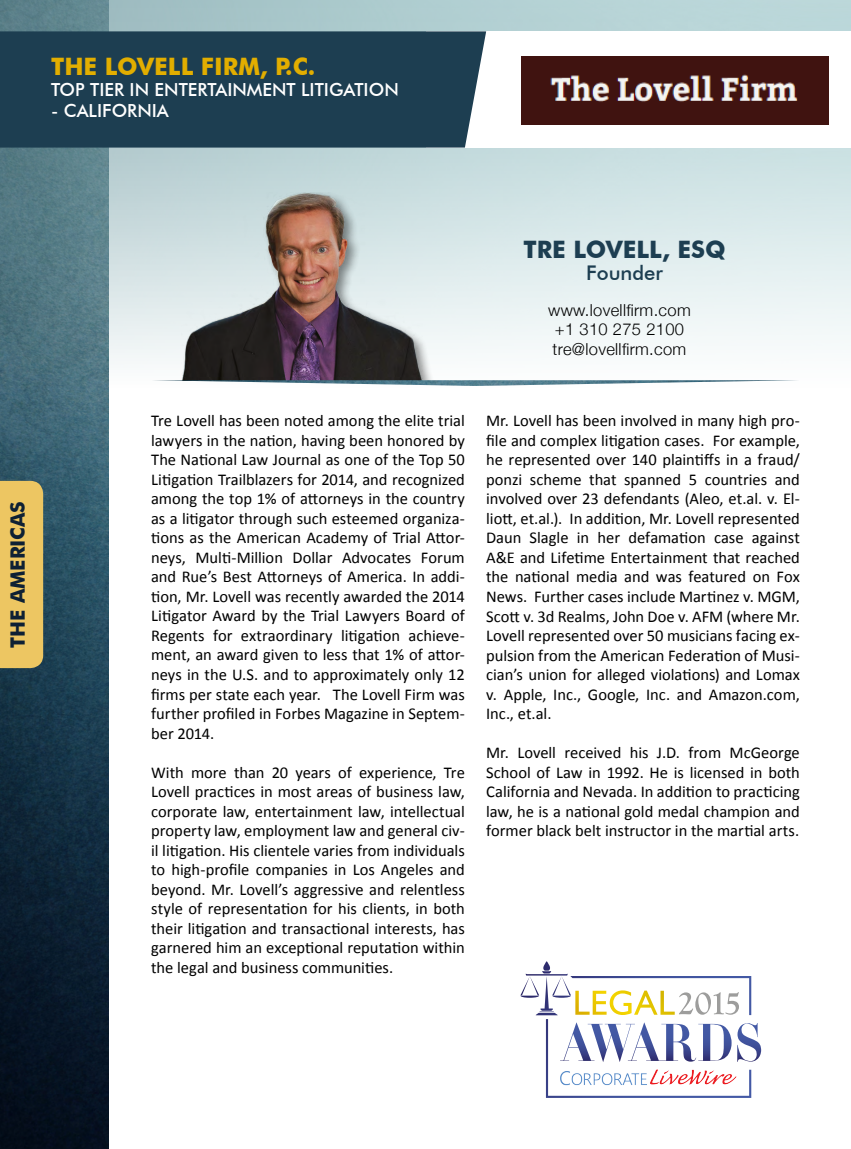
<style>
.page{position:relative;width:851px;height:1149px;background:#fff}
.page>*{position:absolute;margin:0;border:0;box-sizing:border-box;transform-origin:0 0}
.t1{font:700 24px "Futura BT";color:#e2ae00}
.t2{font:700 24px "Futura BT";color:#1d3e51}
.t3{font:500 20.25px "Futura BT";color:#1d3e51}
.t4{font:700 19.8px "Futura BT";color:#0e2034}
.t5{font:500 18px "Futura BT";color:#fff}
.t6{font:16.5px/19.5px "Calibri";color:#000;text-align:justify}
.t7{font:300 16.5px/19.5px "Helvetica Neue";letter-spacing:.02em;color:#000}
</style>
<div class="page">
<img style="left:0;top:387px;width:108px;height:761px">
<img style="left:0;top:0;width:850px;height:387px">
<div style="left:426px;top:31px;width:424px;height:116px;background:#fff"></div>
<div style="left:0;top:31px;width:486px;height:116px;background:#1d3e51"></div>
<div style="left:181px;top:192px;width:253px;height:188px;background:#000;opacity:.45"></div>
<img style="left:181px;top:192px;width:241px;height:188px">
<div style="left:0;top:480px;width:43px;height:188px;background:#edc662"></div>
<svg style="left:520px;top:961px;width:241px;height:136px"></svg>
<img style="left:521px;top:56px;width:307px;height:69px">
<img style="left:151px;top:380px;width:648px;height:6px">
<h1 class="t1" style="left:51px;top:52px;width:84px">THE LOVE</h1>
<h1 class="t1" style="left:168px;top:52px;width:149px">LL FIRM, P.C.</h1>
<p class="t5" style="left:51px;top:78px;width:349px">TOP TIER IN ENTERTAINMENT LITIGATION</p>
<p class="t5" style="left:51px;top:99px;width:119px">- CALIFORNIA</p>
<p class="t4" style="left:6px;top:647px;width:148px;rotate:-90deg">THE AMERICAS</p>
<h1 class="t2" style="left:523px;top:234px;width:204px">TRE LOVELL, ESQ</h1>
<p class="t3" style="left:586px;top:260px;width:79px">FOUNDER</p>
<p class="t7" style="left:548px;top:299px;width:144px">www.lovellfirm.com +1 310 275 2100 tre@lovellfirm.com</p>
<p class="t6" style="left:151px;top:411px;width:315px">Tre Lovell has been noted among the elite trial lawyers in the nation, having been honored by The National Law Journal as one of the Top 50<br>Litigation Trailblazers for 2014, and recognized among the top 1% of attorneys in the country as a litigator through such esteemed organiza&shy;tions as the American Academy of Trial Attor&shy;neys, Multi-Million Dollar Advocates Forum and Rue’s Best Attorneys of America. In addi&shy;tion, Mr. Lovell was recently awarded the 2014<br>Litigator Award by the Trial Lawyers Board of Regents for extraordinary litigation achieve&shy;ment, an award given to less that 1% of attor&shy;neys in the U.S. and to approximately only 12 firms per state each year. The Lovell Firm was further profiled in Forbes Magazine in Septem&shy;ber 2014.</p>
<p class="t6" style="left:151px;top:762px;width:315px">With more than 20 years of experience, Tre Lovell practices in most areas of business law, corporate law, entertainment law, intellectual property law, employment law and general civ&shy;il litigation. His clientele varies from individuals to high-profile companies in Los Angeles and beyond. Mr. Lovell’s aggressive and relentless style of representation for his clients, in both their litigation and transactional interests, has garnered him an exceptional reputation within the legal and business communities.</p>
<p class="t6" style="left:486px;top:411px;width:315px">Mr. Lovell has been involved in many high pro&shy;file and complex litigation cases. For example, he represented over 140 plaintiffs in a fraud/ ponzi scheme that spanned 5 countries and involved over 23 defendants (Aleo, et.al. v. El&shy;liott, et.al.). In addition, Mr. Lovell represented Daun Slagle in her defamation case against A&amp;E and Lifetime Entertainment that reached the national media and was featured on Fox News. Further cases include Martinez v. MGM, Scott v. 3d Realms, John Doe v. AFM (where Mr.<br>Lovell represented over 50 musicians facing ex&shy;pulsion from the American Federation of Musi&shy;cian’s union for alleged violations) and Lomax v. Apple, Inc., Google, Inc. and Amazon.com, Inc., et.al.</p>
<p class="t6" style="left:486px;top:742px;width:315px">Mr. Lovell received his J.D. from McGeorge School of Law in 1992. He is licensed in both California and Nevada. In addition to practicing law, he is a national gold medal champion and former black belt instructor in the martial arts.</p>
</div>
